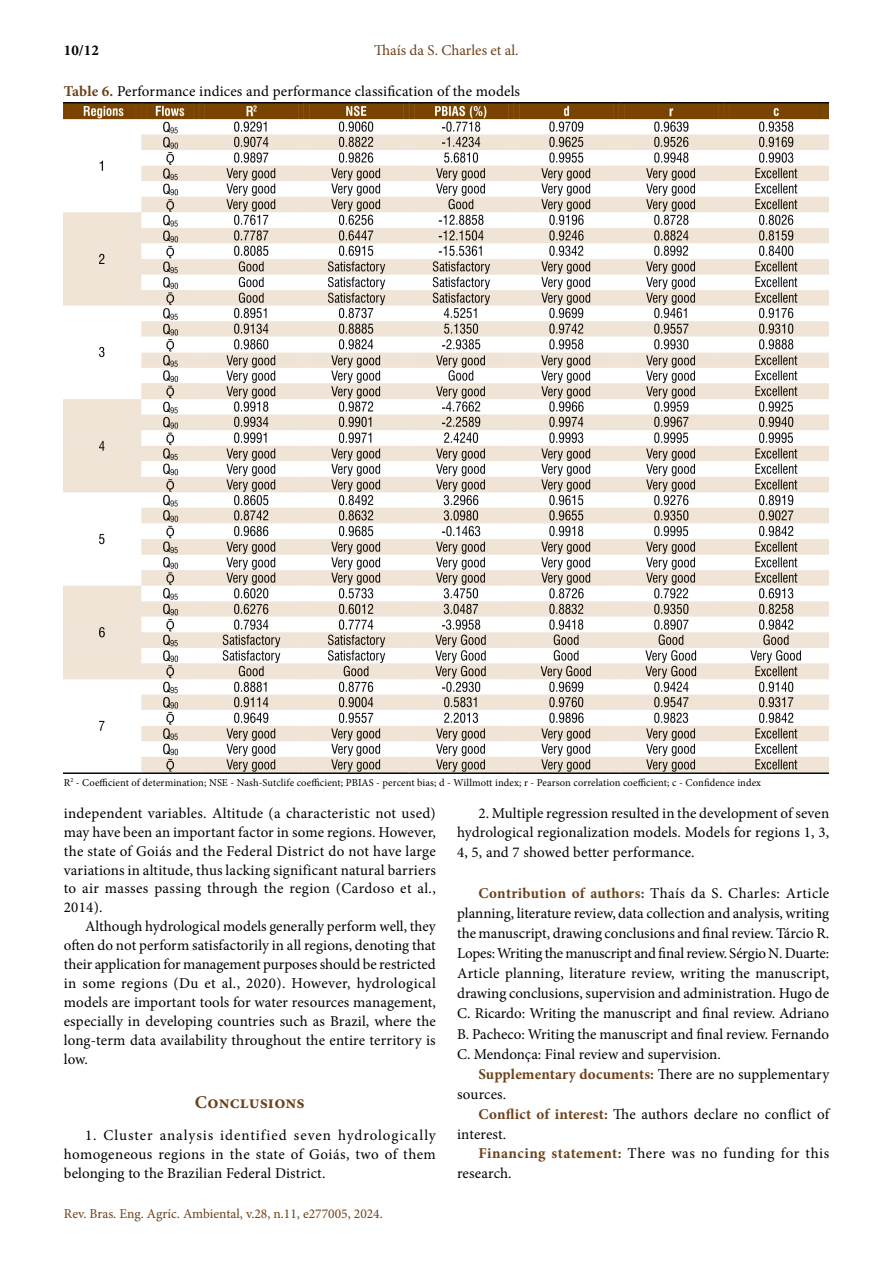
<style>
.page{position:relative;width:893px;height:1263px;background:#fff}
.page>*{position:absolute;margin:0;border:0;box-sizing:border-box;transform-origin:0 0}
.t1{font:700 18px "Minion Pro";letter-spacing:.01em;color:#6c4119}
.t2{font:15px/18.9px "Minion Pro";letter-spacing:.01em;color:#000;text-align:justify}
.t3{font:15px/19.8px "Minion Pro";letter-spacing:.035em;color:#000}
.t4{font:15px "Minion Pro";color:#6c4119}
.t5{font:700 15px "Minion Pro";color:#000}
.t6{font:13.5px "Minion Pro";color:#6c4119}
.t7{font:10.5px "Minion Pro";letter-spacing:.005em;color:#000}
.s1{font-weight:700;color:#6c4119}
</style>
<div class="page">
<img style="left:64px;top:102px;width:765px;height:672px">
<p class="t5" style="left:64px;top:40px;width:36px">10/12</p>
<p class="t4" style="left:374px;top:40px;width:146px">Thaís da S. Charles et al.</p>
<p class="t2" style="left:64px;top:82px;width:458px"><span class="s1">Table 6.</span> Performance indices and performance classification of the models</p>
<p class="t7" style="left:64px;top:775px;width:699px">R<sup>2</sup> - Coefficient of determination; NSE - Nash-Sutclife coefficient; PBIAS - percent bias; d - Willmott index; r - Pearson correlation coefficient; c - Confidence index</p>
<p class="t2" style="left:64px;top:803px;width:374px">independent variables. Altitude (a characteristic not used) may have been an important factor in some regions. However, the state of Goiás and the Federal District do not have large variations in altitude, thus lacking significant natural barriers to air masses passing through the region (Cardoso et al., 2014).</p>
<p class="t2" style="left:64px;top:917px;width:374px;text-indent:21px">Although hydrological models generally perform well, they often do not perform satisfactorily in all regions, denoting that their application for management purposes should be restricted in some regions (Du et al., 2020). However, hydrological models are important tools for water resources management, especially in developing countries such as Brazil, where the long-term data availability throughout the entire territory is low.</p>
<p class="t1" style="left:195px;top:1090px;width:111px">Conclusions</p>
<p class="t2" style="left:64px;top:1126px;width:374px;text-indent:21px">1. Cluster analysis identified seven hydrologically homogeneous regions in the state of Goiás, two of them belonging to the Brazilian Federal District.</p>
<p class="t2" style="left:457px;top:803px;width:374px;line-height:19.8px;text-indent:21px">2. Multiple regression resulted in the development of seven hydrological regionalization models. Models for regions 1, 3, 4, 5, and 7 showed better performance.</p>
<p class="t2" style="left:457px;top:883px;width:374px;line-height:20.1px;text-indent:21px"><span class="s1">Contribution of authors:</span> Thaís da S. Charles: Article planning, literature review, data collection and analysis, writing the manuscript, drawing conclusions and final review. Tárcio R.<br>Lopes: Writing the manuscript and final review. Sérgio N. Duarte:<br>Article planning, literature review, writing the manuscript, drawing conclusions, supervision and administration. Hugo de C. Ricardo: Writing the manuscript and final review. Adriano B. Pacheco: Writing the manuscript and final review. Fernando C. Mendonça: Final review and supervision.</p>
<p class="t2" style="left:457px;top:1064px;width:374px;line-height:20.1px;text-indent:21px"><span class="s1">Supplementary documents:</span> There are no supplementary sources.</p>
<p class="t2" style="left:457px;top:1104px;width:374px;line-height:19.8px;text-indent:21px"><span class="s1">Conflict of interest:</span> The authors declare no conflict of interest.</p>
<p class="t3" style="left:457px;top:1144px;width:374px;text-indent:21px"><span class="s1">Financing statement:</span> There was no funding for this research.</p>
<p class="t6" style="left:64px;top:1204px;width:320px">Rev. Bras. Eng. Agríc. Ambiental, v.28, n.11, e277005, 2024.</p>
</div>
